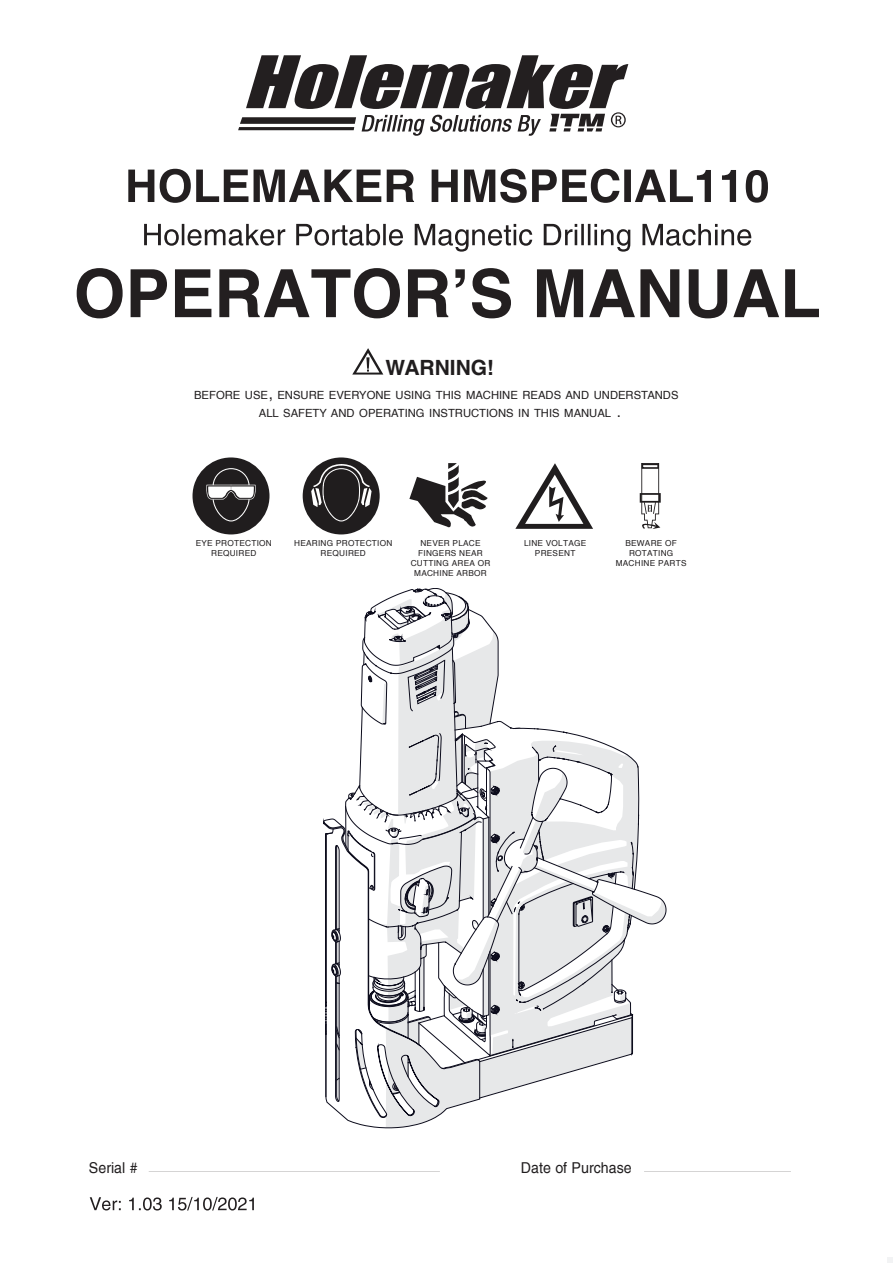
<style>
.page{position:relative;width:893px;height:1263px;background:#fff}
.page>*{position:absolute;margin:0;border:0;box-sizing:border-box;transform-origin:0 0}
.t1{font:900 33.75px "Arial";letter-spacing:-.035em;color:#231f20}
.t2{font:700 21px "Helvetica";color:#201d1e}
.t3{font:15px "Helvetica";color:#201d1e;scale:.95 1}
.t4{font:11.25px/18px "Helvetica";color:#201d1e}
.t5{font:8.25px/9.9px "Helvetica";letter-spacing:.03em;color:#201d1e;text-align:center}
.s1{font-size:15px}
</style>
<div class="page">
<svg style="left:887px;top:1257px;width:6px;height:6px"></svg>
<svg style="left:128px;top:169px;width:640px;height:34px"></svg>
<svg style="left:144px;top:224px;width:607px;height:28px"></svg>
<svg style="left:77px;top:268px;width:742px;height:50px"></svg>
<svg style="left:352px;top:348px;width:31px;height:27px"></svg>
<div style="left:193px;top:457px;width:76px;height:77px;background:#201d1e;border-radius:50%"></div>
<svg style="left:206px;top:468px;width:50px;height:53px"></svg>
<div style="left:303px;top:457px;width:77px;height:77px;background:#201d1e;border-radius:50%"></div>
<svg style="left:311px;top:464px;width:61px;height:57px"></svg>
<svg style="left:640px;top:463px;width:21px;height:66px"></svg>
<svg style="left:409px;top:463px;width:184px;height:66px"></svg>
<hr style="left:644px;top:1172px;width:147px;height:1px;background:#201d1e">
<hr style="left:149px;top:1172px;width:291px;height:1px;background:#201d1e">
<svg style="left:90px;top:1197px;width:164px;height:13px"></svg>
<svg style="left:238px;top:55px;width:390px;height:81px"></svg>
<svg style="left:323px;top:588px;width:344px;height:540px"></svg>
<h2 class="t2" style="left:386px;top:354px;width:110px">WARNING!</h2>
<h3 class="t4" style="left:259px;top:386px;width:421px;text-indent:-65px">BEFORE USE<span class="s1">,</span> ENSURE EVERYONE USING THIS MACHINE READS AND UNDERSTANDS<br>ALL SAFETY AND OPERATING INSTRUCTIONS IN THIS MANUAL <span class="s1">.</span></h3>
<p class="t5" style="left:196px;top:538px;width:78px">EYE PROTECTION<br>REQUIRED</p>
<p class="t5" style="left:294px;top:538px;width:100px">HEARING PROTECTION<br>REQUIRED</p>
<h1 class="t1" style="left:405px;top:520px;width:185px">PRO 112T</h1>
<p class="t5" style="left:411px;top:538px;width:81px">NEVER PLACE<br>FINGERS NEAR<br>CUTTING AREA OR<br>MACHINE ARBOR</p>
<p class="t5" style="left:524px;top:538px;width:64px">LINE VOLTAGE<br>PRESENT</p>
<p class="t5" style="left:616px;top:538px;width:72px">BEWARE OF<br>ROTATING<br>MACHINE PARTS</p>
<h3 class="t3" style="left:89px;top:1159px;width:53px">Serial #</h3>
<h3 class="t3" style="left:521px;top:1159px;width:118px">Date of Purchase</h3>
</div>
